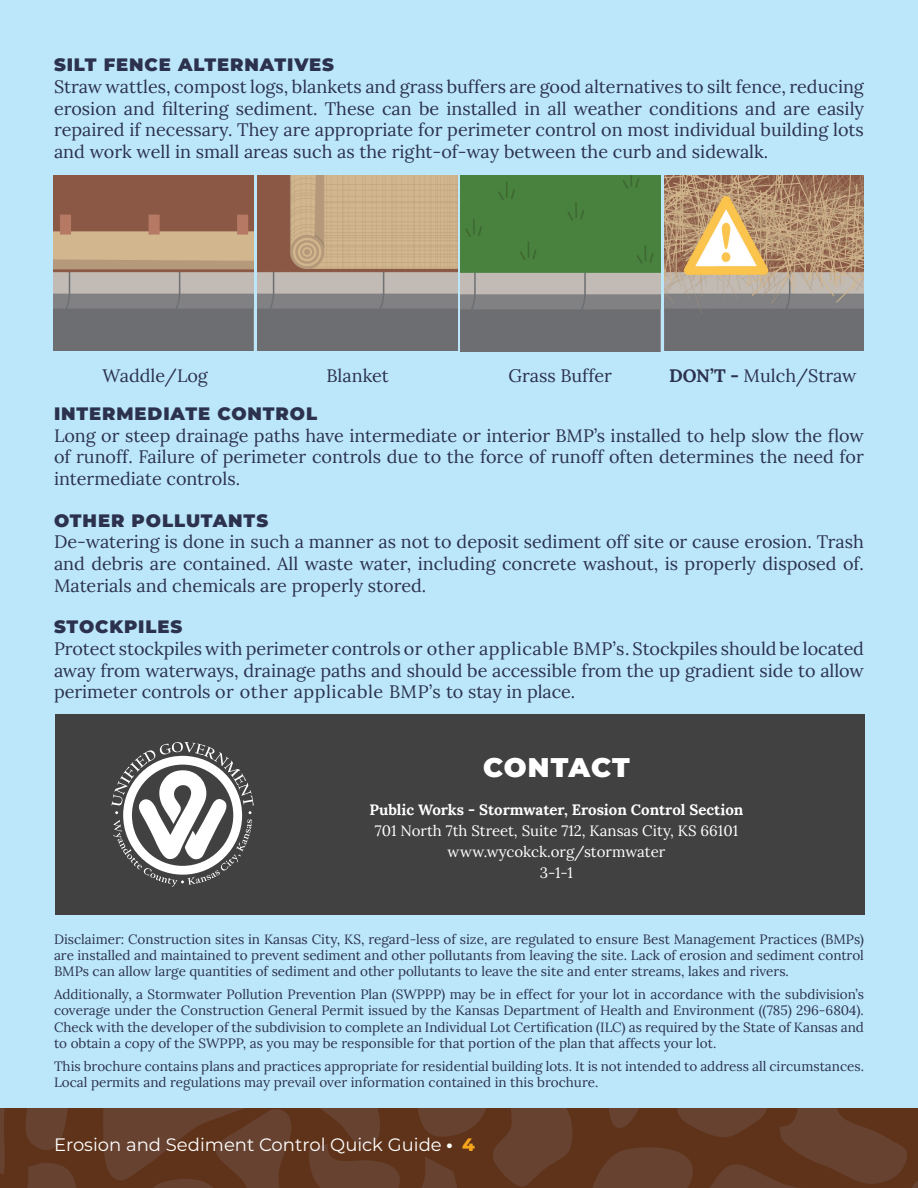
<style>
.page{position:relative;width:918px;height:1188px;background:#fff}
.page>*{position:absolute;margin:0;border:0;box-sizing:border-box;transform-origin:0 0}
.H3_-_Callouts___BIG{font:900 27px "Montserrat";letter-spacing:.035em;color:#fff}
.P_-_Body_Copy{font:18px/21.6px "Lora";color:#2c324d;text-align:justify}
.H4_-_Header_for_Copy{font:900 18px "Montserrat";letter-spacing:.05em;color:#2c324d}
.t1{font:18px "Montserrat";color:#fff}
.P3_-_Callout_Copy{font:15px "Lora";color:#fff}
.P3_-_Callout_Copy-2{font:700 15px "Lora";color:#fff}
.Disclamer{font:13.5px/16.2px "Lora";color:#2c324d;text-align:justify}
.s1{font-weight:700}
.s2{font-weight:900}
.s3{font-weight:800;color:#f7a61c}
</style>
<div class="page">
<div style="left:0;top:0;width:918px;height:1114px;background:#bce7fa"></div>
<svg style="left:0;top:1108px;width:574px;height:80px;background:#623a24"></svg>
<svg style="left:586px;top:1108px;width:332px;height:80px;background:#623a24"></svg>
<img style="left:54px;top:176px;width:200px;height:175px">
<img style="left:257px;top:176px;width:200px;height:175px">
<img style="left:461px;top:176px;width:200px;height:175px">
<img style="left:664px;top:176px;width:200px;height:175px">
<div style="left:55px;top:714px;width:810px;height:201px;background:#414141"></div>
<svg style="left:111px;top:742px;width:143px;height:145px"></svg>
<p class="H4_-_Header_for_Copy" style="left:54px;top:52px;width:282px">SILT FENCE ALTERNATIVES</p>
<p class="P_-_Body_Copy" style="left:54px;top:75px;width:811px">Straw wattles, compost logs, blankets and grass buffers are good alternatives to silt fence, reducing erosion and filtering sediment. These can be installed in all weather conditions and are easily repaired if necessary. They are appropriate for perimeter control on most individual building lots and work well in small areas such as the right-of-way between the curb and sidewalk.</p>
<p class="P_-_Body_Copy" style="left:103px;top:363px;width:107px">Waddle/Log</p>
<p class="P_-_Body_Copy" style="left:327px;top:363px;width:64px">Blanket</p>
<p class="P_-_Body_Copy" style="left:508px;top:363px;width:105px">Grass Buffer</p>
<p class="P_-_Body_Copy" style="left:669px;top:363px;width:189px"><span class="s1">DON’T -</span> Mulch/Straw</p>
<p class="H4_-_Header_for_Copy" style="left:54px;top:400px;width:265px">INTERMEDIATE CONTROL</p>
<p class="P_-_Body_Copy" style="left:54px;top:423px;width:811px">Long or steep drainage paths have intermediate or interior BMP’s installed to help slow the flow of runoff. Failure of perimeter controls due to the force of runoff often determines the need for intermediate controls.</p>
<p class="H4_-_Header_for_Copy" style="left:54px;top:507px;width:216px">OTHER POLLUTANTS</p>
<p class="P_-_Body_Copy" style="left:54px;top:530px;width:812px">De-watering is done in such a manner as not to deposit sediment off site or cause erosion. Trash and debris are contained. All waste water, including concrete washout, is properly disposed of.<br>Materials and chemicals are properly stored.</p>
<p class="H4_-_Header_for_Copy" style="left:54px;top:614px;width:130px">STOCKPILES</p>
<p class="P_-_Body_Copy" style="left:54px;top:637px;width:812px">Protect stockpiles with perimeter controls or other applicable BMP’s. Stockpiles should be located away from waterways, drainage paths and should be accessible from the up gradient side to allow perimeter controls or other applicable BMP’s to stay in place.</p>
<p class="H3_-_Callouts___BIG" style="left:483px;top:747px;width:148px">CONTACT</p>
<p class="P3_-_Callout_Copy-2" style="left:370px;top:797px;width:375px">Public Works - Stormwater, Erosion Control Section</p>
<p class="P3_-_Callout_Copy" style="left:375px;top:819px;width:365px">701 North 7th Street, Suite 712, Kansas City, KS 66101</p>
<p class="P3_-_Callout_Copy" style="left:448px;top:840px;width:219px">www.wycokck.org/stormwater</p>
<p class="P3_-_Callout_Copy" style="left:540px;top:861px;width:34px">3-1-1</p>
<p class="Disclamer" style="left:54px;top:930px;width:812px">Disclaimer: Construction sites in Kansas City, KS, regard-less of size, are regulated to ensure Best Management Practices (BMPs) are installed and maintained to prevent sediment and other pollutants from leaving the site. Lack of erosion and sediment control BMPs can allow large quantities of sediment and other pollutants to leave the site and enter streams, lakes and rivers.</p>
<p class="Disclamer" style="left:54px;top:985px;width:812px">Additionally, a Stormwater Pollution Prevention Plan (SWPPP) may be in effect for your lot in accordance with the subdivision’s coverage under the Construction General Permit issued by the Kansas Department of Health and Environment ((785) 296-6804).<br>Check with the developer of the subdivision to complete an Individual Lot Certification (ILC) as required by the State of Kansas and to obtain a copy of the SWPPP, as you may be responsible for that portion of the plan that affects your lot.</p>
<p class="Disclamer" style="left:54px;top:1057px;width:812px">This brochure contains plans and practices appropriate for residential building lots. It is not intended to address all circumstances.<br>Local permits and regulations may prevail over information contained in this brochure.</p>
<p class="t1" style="left:54px;top:1133px;width:422px">Erosion and Sediment Control Quick Guide <span class="s2">·</span> <span class="s3">4</span></p>
</div>
